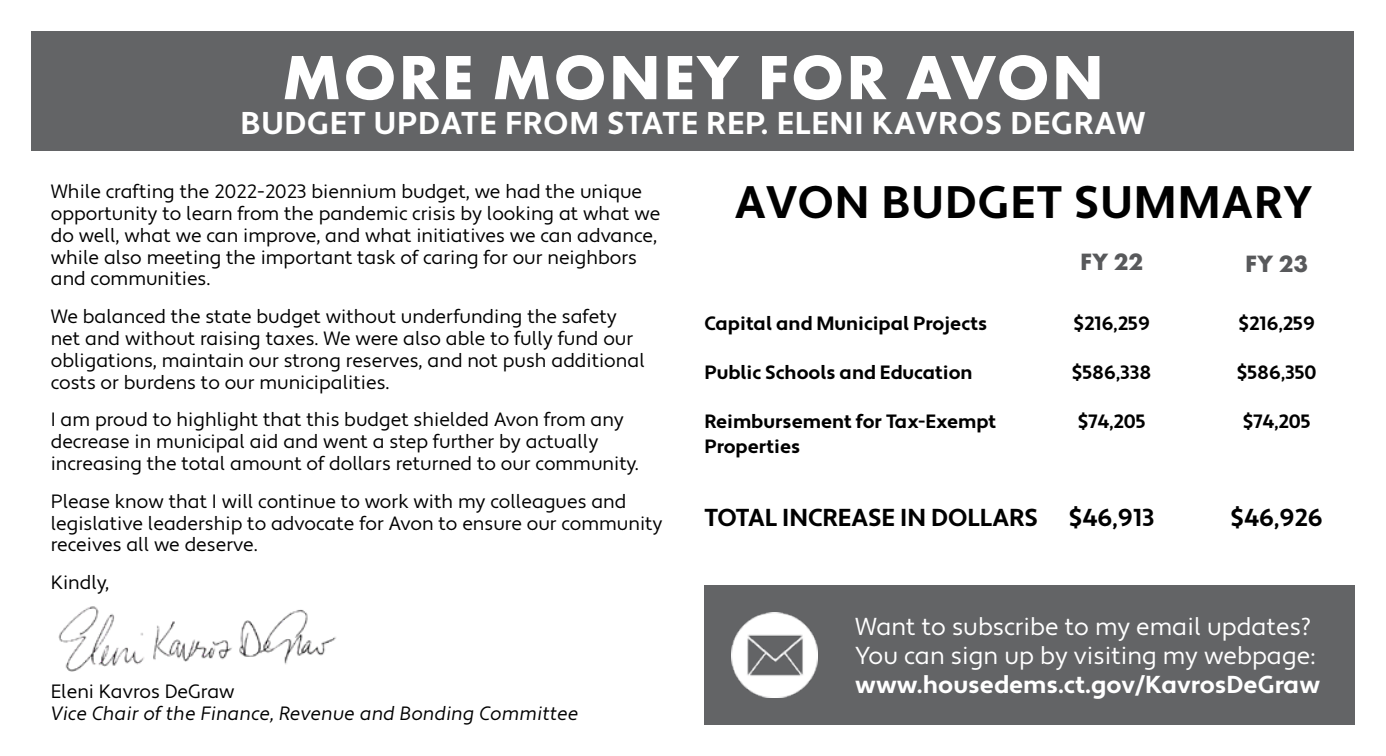
<style>
.page{position:relative;width:1386px;height:756px;background:#fff}
.page>*{position:absolute;margin:0;border:0;box-sizing:border-box;transform-origin:0 0}
.t1{font:700 64.75px "Futura PT";letter-spacing:.035em;color:#fff}
.t2{font:700 45.5px "Apertura";letter-spacing:.025em;color:#000}
.t3{font:700 31.5px "Apertura";letter-spacing:.025em;color:#fff}
.t4{font:24.5px/29.4px "Apertura";color:#fff}
.t5{font:700 24.5px "Apertura";color:#000}
.t6{font:700 24.5px "Apertura";color:#fff}
.t7{font:700 24.5px "Futura PT";letter-spacing:.005em;color:#58595b}
.t8{font:19.25px/21.9px "Apertura";color:#000}
.t9{font:700 19.25px/24.5px "Apertura";color:#000}
.t10{font:19.25px "Apertura Obliq";color:#000}
</style>
<div class="page">
<div style="left:32px;top:32px;width:1322px;height:119px;background:#636466"></div>
<div style="left:704px;top:585px;width:650px;height:139px;background:#636466"></div>
<img style="left:58px;top:606px;width:278px;height:65px">
<img style="left:732px;top:612px;width:85px;height:85px">
<h1 class="t1" style="left:282px;top:36px;width:823px">MORE MONEY FOR AVON</h1>
<h3 class="t3" style="left:241px;top:104px;width:907px">BUDGET UPDATE FROM STATE REP. ELENI KAVROS DEGRAW</h3>
<p class="t8" style="left:51px;top:181px;width:611px">While crafting the 2022-2023 biennium budget, we had the unique opportunity to learn from the pandemic crisis by looking at what we do well, what we can improve, and what initiatives we can advance, while also meeting the important task of caring for our neighbors and communities.</p>
<p class="t8" style="left:51px;top:306px;width:596px">We balanced the state budget without underfunding the safety net and without raising taxes. We were also able to fully fund our obligations, maintain our strong reserves, and not push additional costs or burdens to our municipalities.</p>
<p class="t8" style="left:51px;top:409px;width:590px">I am proud to highlight that this budget shielded Avon from any decrease in municipal aid and went a step further by actually increasing the total amount of dollars returned to our community.</p>
<p class="t8" style="left:51px;top:491px;width:613px">Please know that I will continue to work with my colleagues and legislative leadership to advocate for Avon to ensure our community receives all we deserve.</p>
<p class="t8" style="left:51px;top:572px;width:60px">Kindly,</p>
<p class="t8" style="left:51px;top:681px;width:185px">Eleni Kavros DeGraw</p>
<p class="t10" style="left:51px;top:702px;width:530px">Vice Chair of the Finance, Revenue and Bonding Committee</p>
<h2 class="t2" style="left:735px;top:174px;width:579px">AVON BUDGET SUMMARY</h2>
<p class="t9" style="left:704px;top:312px;width:284px">Capital and Municipal Projects</p>
<p class="t9" style="left:704px;top:361px;width:270px">Public Schools and Education</p>
<p class="t9" style="left:704px;top:410px;width:293px">Reimbursement for Tax-Exempt<br>Properties</p>
<p class="t5" style="left:704px;top:503px;width:335px">TOTAL INCREASE IN DOLLARS</p>
<p class="t7" style="left:1080px;top:246px;width:65px">FY 22</p>
<p class="t7" style="left:1245px;top:248px;width:65px">FY 23</p>
<p class="t9" style="left:1074px;top:312px;width:78px">$216,259</p>
<p class="t9" style="left:1072px;top:361px;width:81px">$586,338</p>
<p class="t9" style="left:1078px;top:410px;width:69px">$74,205</p>
<p class="t5" style="left:1069px;top:503px;width:87px">$46,913</p>
<p class="t9" style="left:1239px;top:312px;width:78px">$216,259</p>
<p class="t9" style="left:1237px;top:361px;width:81px">$586,350</p>
<p class="t9" style="left:1243px;top:410px;width:69px">$74,205</p>
<p class="t5" style="left:1231px;top:503px;width:94px">$46,926</p>
<p class="t4" style="left:855px;top:612px;width:462px">Want to subscribe to my email updates?<br>You can sign up by visiting my webpage:</p>
<p class="t6" style="left:855px;top:670px;width:467px">www.housedems.ct.gov/KavrosDeGraw</p>
</div>
